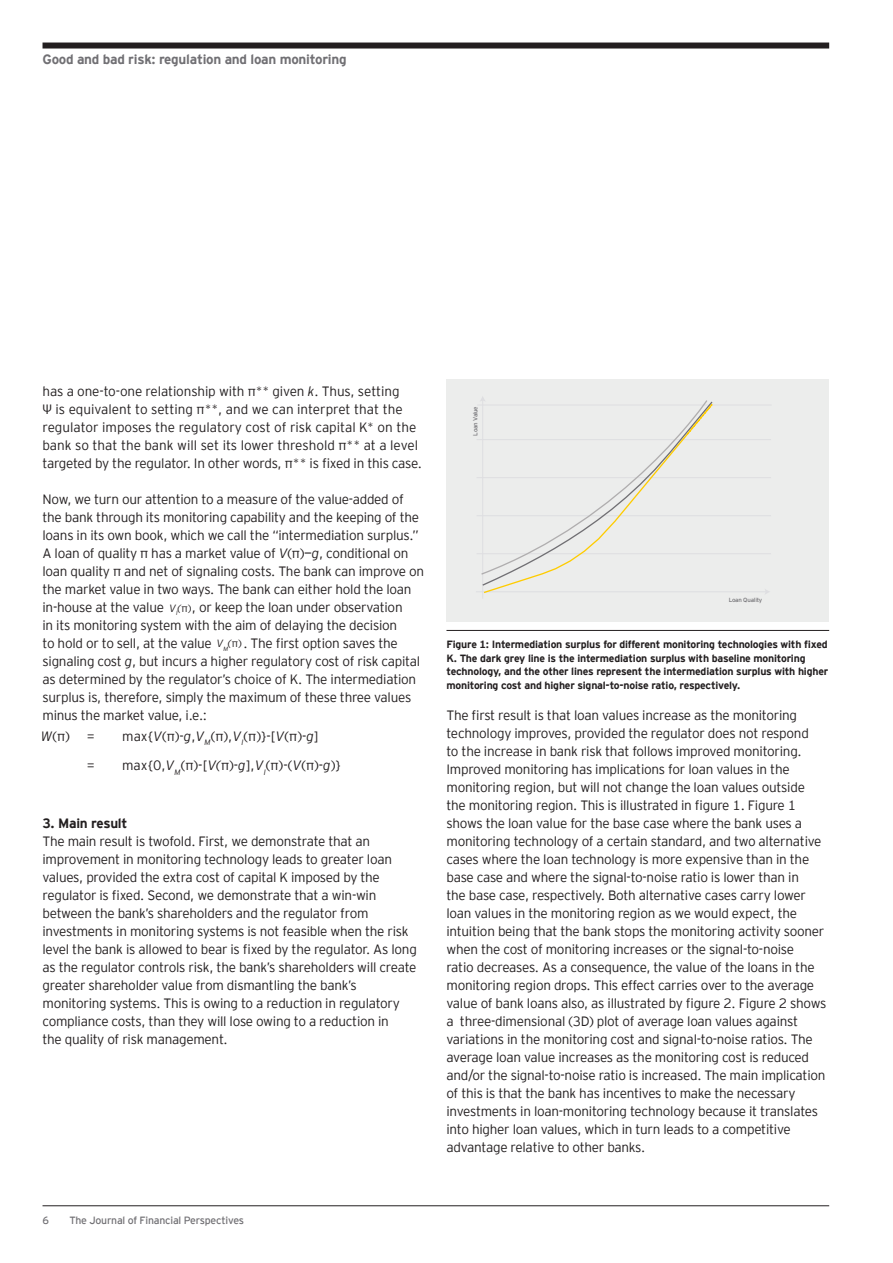
<style>
.page{position:relative;width:893px;height:1263px;background:#fff}
.page>*{position:absolute;margin:0;border:0;box-sizing:border-box;transform-origin:0 0}
.BODY_TEXT{font:300 13.5px/18px "EY Interstate";letter-spacing:-.02em;color:#231f20}
.t1{font:700 13.5px "EY Interstate";letter-spacing:-.02em;color:#717074}
.t2{font:italic 300 13.5px "EY Interstate";color:#231f20}
.FIGURE_CAPTION{font:700 10.5px/13.5px "EY Interstate";letter-spacing:-.02em;color:#231f20}
.t3{font:10.5px "EY Interstate";letter-spacing:-.02em;color:#717074}
.t4{font:italic 300 10.5px "EY Interstate";color:#231f20}
.t5{font:6px "EY Interstate";letter-spacing:-.03em;color:#717074}
.s1{font-style:italic}
.s2{font-style:normal}
.s3{font-weight:700}
</style>
<div class="page">
<hr style="left:43px;top:1205px;width:786px;height:1px;background:#231f20">
<div style="left:43px;top:43px;width:786px;height:6px;background:#231f20"></div>
<hr style="left:446px;top:630px;width:383px;height:1px;background:#231f20">
<div style="left:446px;top:379px;width:383px;height:242px;background:#ecedec"></div>
<hr style="left:476px;top:553px;width:295px;height:1px;background:#dedee1">
<hr style="left:476px;top:515px;width:295px;height:1px;background:#dedee1">
<hr style="left:476px;top:477px;width:295px;height:1px;background:#dedee1">
<hr style="left:476px;top:439px;width:295px;height:1px;background:#dedee1">
<hr style="left:477px;top:404px;width:295px;height:1px;background:#dedee1">
<hr style="left:476px;top:591px;width:290px;height:1px;background:#dedee1">
<hr style="left:482px;top:400px;width:1px;height:199px;background:#dedee1">
<svg style="left:480px;top:397px;width:233px;height:196px"></svg>
<p class="t1" style="left:43px;top:49px;width:306px">Good and bad risk: regulation and loan monitoring</p>
<p class="BODY_TEXT" style="left:43px;top:381px;width:381px">has a one-to-one relationship with π** given <span class="s1">k</span>. Thus, setting<br>Ψ is equivalent to setting π**, and we can interpret that the regulator imposes the regulatory cost of risk capital K* on the bank so that the bank will set its lower threshold π** at a level targeted by the regulator. In other words, π** is fixed in this case.</p>
<p class="BODY_TEXT" style="left:43px;top:489px;width:383px">Now, we turn our attention to a measure of the value-added of the bank through its monitoring capability and the keeping of the loans in its own book, which we call the “intermediation surplus.” A loan of quality π has a market value of <span class="s1">V</span>(π)—<span class="s1">g</span>, conditional on loan quality π and net of signaling costs. The bank can improve on the market value in two ways. The bank can either hold the loan in-house at the value</p>
<p class="BODY_TEXT" style="left:43px;top:597px;width:362px;text-indent:149px">, or keep the loan under observation in its monitoring system with the aim of delaying the decision to hold or to sell, at the value</p>
<p class="t4" style="left:169px;top:601px;width:24px">V<sub>I</sub>(<span class="s2">π)</span></p>
<p class="BODY_TEXT" style="left:43px;top:633px;width:379px;text-indent:201px">. The first option saves the signaling cost <span class="s1">g</span>, but incurs a higher regulatory cost of risk capital as determined by the regulator’s choice of K. The intermediation surplus is, therefore, simply the maximum of these three values minus the market value, i.e.:</p>
<p class="t4" style="left:216px;top:636px;width:27px">V<sub>M</sub>(<span class="s2">π)</span></p>
<p class="BODY_TEXT" style="left:41px;top:726px;width:56px"><span class="s1">W</span>(π) <span class="s1">=</span></p>
<p class="BODY_TEXT" style="left:122px;top:726px;width:198px">max{<span class="s1">V</span>(π)-<span class="s1">g</span>,<span class="s1">V</span><sub>M</sub>(π),<span class="s1">V</span><sub>I</sub>(π)}-[<span class="s1">V</span>(π)-<span class="s1">g</span>]</p>
<p class="t2" style="left:87px;top:756px;width:10px">=</p>
<p class="BODY_TEXT" style="left:122px;top:756px;width:220px">max{0,<span class="s1">V</span><sub>M</sub>(π)-[<span class="s1">V(</span>π)-<span class="s1">g</span>],<span class="s1">V</span><sub>I</sub>(π)-(<span class="s1">V</span>(π)-<span class="s1">g</span>)}</p>
<p class="BODY_TEXT" style="left:43px;top:813px;width:376px"><span class="s3">3. Main result<br></span>The main result is twofold. First, we demonstrate that an improvement in monitoring technology leads to greater loan values, provided the extra cost of capital K imposed by the regulator is fixed. Second, we demonstrate that a win-win between the bank’s shareholders and the regulator from investments in monitoring systems is not feasible when the risk level the bank is allowed to bear is fixed by the regulator. As long as the regulator controls risk, the bank’s shareholders will create greater shareholder value from dismantling the bank’s monitoring systems. This is owing to a reduction in regulatory compliance costs, than they will lose owing to a reduction in<br>the quality of risk management.</p>
<p class="t5" style="left:471px;top:435px;width:31px;rotate:-90deg">Loan Value</p>
<p class="t5" style="left:729px;top:595px;width:35px">Loan Quality</p>
<p class="FIGURE_CAPTION" style="left:446px;top:637px;width:383px">Figure 1: Intermediation surplus for different monitoring technologies with fixed K. The dark grey line is the intermediation surplus with baseline monitoring technology, and the other lines represent the intermediation surplus with higher monitoring cost and higher signal-to-noise ratio, respectively.</p>
<p class="BODY_TEXT" style="left:446px;top:705px;width:381px">The first result is that loan values increase as the monitoring technology improves, provided the regulator does not respond<br>to the increase in bank risk that follows improved monitoring.<br>Improved monitoring has implications for loan values in the monitoring region, but will not change the loan values outside the monitoring region. This is illustrated in figure 1. Figure 1 shows the loan value for the base case where the bank uses a monitoring technology of a certain standard, and two alternative cases where the loan technology is more expensive than in the base case and where the signal-to-noise ratio is lower than in<br>the base case, respectively. Both alternative cases carry lower loan values in the monitoring region as we would expect, the intuition being that the bank stops the monitoring activity sooner when the cost of monitoring increases or the signal-to-noise<br>ratio decreases. As a consequence, the value of the loans in the monitoring region drops. This effect carries over to the average value of bank loans also, as illustrated by figure 2. Figure 2 shows a three-dimensional (3D) plot of average loan values against variations in the monitoring cost and signal-to-noise ratios. The average loan value increases as the monitoring cost is reduced and/or the signal-to-noise ratio is increased. The main implication of this is that the bank has incentives to make the necessary investments in loan-monitoring technology because it translates into higher loan values, which in turn leads to a competitive advantage relative to other banks.</p>
<p class="t3" style="left:43px;top:1213px;width:8px">6</p>
<p class="t3" style="left:69px;top:1213px;width:176px">The Journal of Financial Perspectives</p>
</div>
